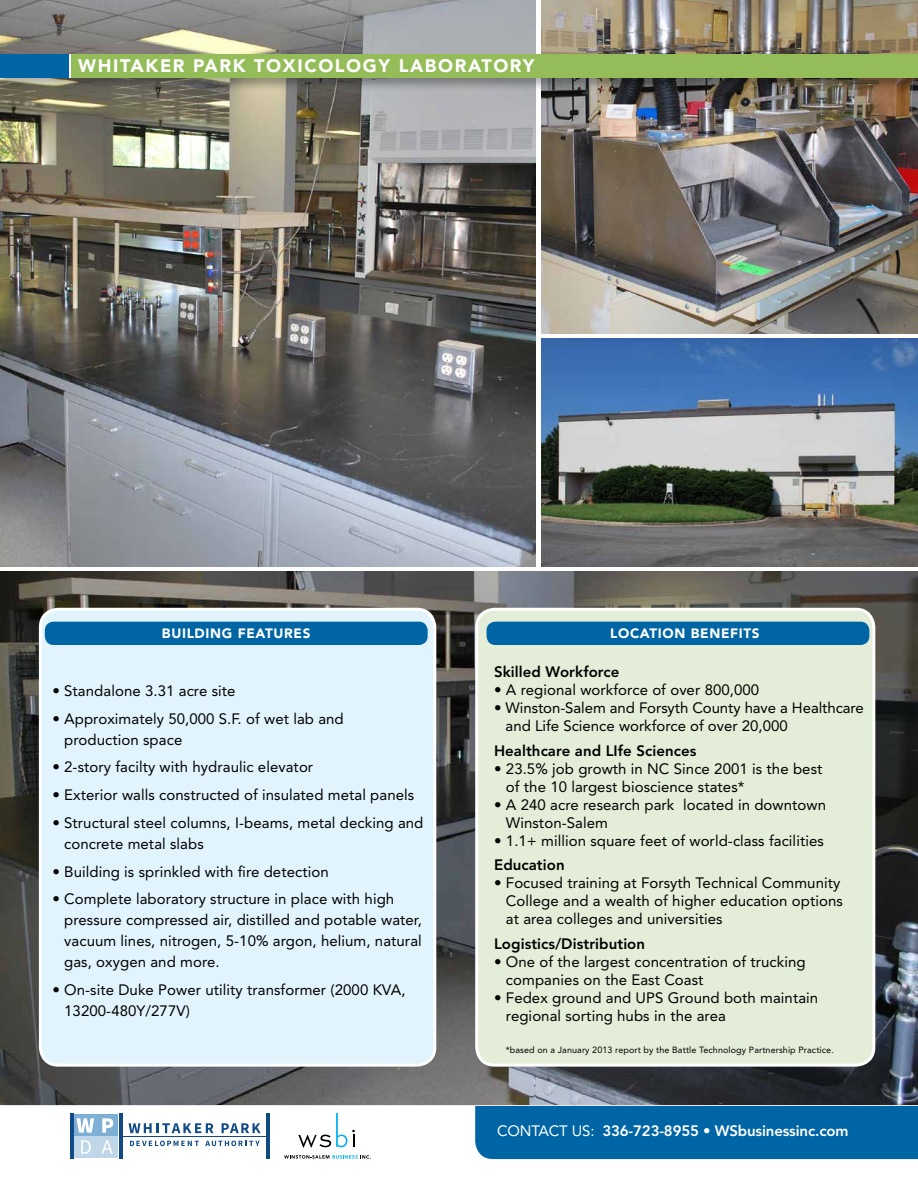
<style>
.page{position:relative;width:918px;height:1188px;background:#fff}
.page>*{position:absolute;margin:0;border:0;box-sizing:border-box;transform-origin:0 0}
.t1{font:900 18px "Avenir LT Std";letter-spacing:.09em;color:#fff}
.t2{font:15px/18px "Avenir LT Std";letter-spacing:.005em;color:#000}
.t3{font:800 15px "Avenir LT Std";letter-spacing:.005em;color:#000}
.t4{font:800 15px "Avenir LT Std";letter-spacing:-.01em;color:#fff}
.t5{font:900 13.5px "Avenir LT Std";letter-spacing:.05em;color:#fff}
.t6{font:9px "Avenir LT Std";letter-spacing:.01em;color:#000}
.s1{font-weight:400}
</style>
<div class="page">
<img style="left:0;top:0;width:536px;height:567px">
<img style="left:541px;top:0;width:377px;height:334px">
<div style="left:0;top:53px;width:918px;height:39px;background:#000;opacity:.3"></div>
<div style="left:2px;top:54px;width:916px;height:23px;background:#94bd59"></div>
<div style="left:475px;top:1106px;width:443px;height:53px;background:#0065a4"></div>
<img style="left:0;top:571px;width:918px;height:534px">
<img style="left:541px;top:338px;width:377px;height:229px">
<div style="left:40px;top:609px;width:395px;height:456px;background:#e1f4fd;border-radius:18px"></div>
<div style="left:39px;top:608px;width:397px;height:459px;border:3px solid #fff;border-radius:18px"></div>
<div style="left:477px;top:609px;width:397px;height:456px;background:#e4edd7;border-radius:18px"></div>
<div style="left:475px;top:608px;width:400px;height:459px;border:3px solid #fff;border-radius:18px"></div>
<div style="left:0;top:54px;width:70px;height:23px;background:#0065a4"></div>
<svg style="left:70px;top:54px;width:1px;height:23px"></svg>
<div style="left:45px;top:622px;width:383px;height:23px;background:#0065a4;border-radius:9px"></div>
<div style="left:487px;top:622px;width:382px;height:23px;background:#0065a4;border-radius:9px"></div>
<svg style="left:130px;top:1141px;width:69px;height:5px"></svg>
<svg style="left:205px;top:1141px;width:55px;height:5px"></svg>
<hr style="left:119px;top:1113px;width:3px;height:46px;background:#104b86">
<hr style="left:70px;top:1113px;width:4px;height:46px;background:#104b86">
<div style="left:75px;top:1115px;width:21px;height:21px;background:#7eafd4"></div>
<div style="left:75px;top:1137px;width:21px;height:21px;background:#c0d7e9"></div>
<div style="left:97px;top:1115px;width:21px;height:21px;background:#7eafd4"></div>
<div style="left:97px;top:1137px;width:21px;height:21px;background:#c0d7e9"></div>
<svg style="left:76px;top:1118px;width:18px;height:15px"></svg>
<svg style="left:102px;top:1118px;width:11px;height:15px"></svg>
<svg style="left:81px;top:1140px;width:10px;height:14px"></svg>
<svg style="left:102px;top:1140px;width:11px;height:14px"></svg>
<hr style="left:267px;top:1113px;width:3px;height:46px;background:#104b86">
<svg style="left:129px;top:1123px;width:85px;height:10px"></svg>
<svg style="left:222px;top:1123px;width:39px;height:10px"></svg>
<hr style="left:120px;top:1136px;width:148px;height:1px;background:#104b86">
<svg style="left:284px;top:1155px;width:87px;height:4px"></svg>
<svg style="left:298px;top:1113px;width:57px;height:35px"></svg>
<p class="t1" style="left:78px;top:55px;width:458px">WHITAKER PARK TOXICOLOGY LABORATORY</p>
<p class="t5" style="left:162px;top:625px;width:150px">BUILDING FEATURES</p>
<p class="t5" style="left:610px;top:626px;width:151px">LOCATION BENEFITS</p>
<p class="t2" style="left:52px;top:682px;width:185px">• Standalone 3.31 acre site</p>
<p class="t2" style="left:64px;top:708px;width:281px;line-height:21px;text-indent:-12px">• Approximately 50,000 S.F. of wet lab and production space</p>
<p class="t2" style="left:52px;top:758px;width:262px">• 2-story facilty with hydraulic elevator</p>
<p class="t2" style="left:52px;top:786px;width:363px">• Exterior walls constructed of insulated metal panels</p>
<p class="t2" style="left:64px;top:812px;width:361px;line-height:21px;text-indent:-12px">• Structural steel columns, I-beams, metal decking and concrete metal slabs</p>
<p class="t2" style="left:52px;top:863px;width:278px">• Building is sprinkled with fire detection</p>
<p class="t2" style="left:64px;top:889px;width:359px;line-height:21px;text-indent:-12px">• Complete laboratory structure in place with high pressure compressed air, distilled and potable water, vacuum lines, nitrogen, 5-10% argon, helium, natural gas, oxygen and more.</p>
<p class="t2" style="left:64px;top:980px;width:343px;line-height:21px;text-indent:-12px">• On-site Duke Power utility transformer (2000 KVA,<br>13200-480Y/277V)</p>
<p class="t3" style="left:494px;top:663px;width:127px">Skilled Workforce</p>
<p class="t2" style="left:494px;top:681px;width:267px">• A regional workforce of over 800,000</p>
<p class="t2" style="left:506px;top:699px;width:360px;text-indent:-12px">• Winston-Salem and Forsyth County have a Healthcare and Life Science workforce of over 20,000</p>
<p class="t3" style="left:494px;top:741px;width:204px">Healthcare and LIfe Sciences</p>
<p class="t2" style="left:506px;top:759px;width:318px;text-indent:-12px">• 23.5% job growth in NC Since 2001 is the best of the 10 largest bioscience states*</p>
<p class="t2" style="left:506px;top:795px;width:322px;text-indent:-12px">• A 240 acre research park located in downtown<br>Winston-Salem</p>
<p class="t2" style="left:494px;top:831px;width:331px">• 1.1+ million square feet of world-class facilities</p>
<p class="t3" style="left:494px;top:856px;width:72px">Education</p>
<p class="t2" style="left:506px;top:874px;width:339px;text-indent:-12px">• Focused training at Forsyth Technical Community<br>College and a wealth of higher education options at area colleges and universities</p>
<p class="t3" style="left:494px;top:935px;width:153px">Logistics/Distribution</p>
<p class="t2" style="left:506px;top:953px;width:301px;text-indent:-12px">• One of the largest concentration of trucking companies on the East Coast</p>
<p class="t2" style="left:506px;top:989px;width:314px;text-indent:-12px">• Fedex ground and UPS Ground both maintain regional sorting hubs in the area</p>
<p class="t6" style="left:506px;top:1045px;width:330px">*based on a January 2013 report by the Battle Technology Partnership Practice.</p>
<p class="t4" style="left:497px;top:1122px;width:353px"><span class="s1">CONTACT US:</span> 336-723-8955 • WSbusinessinc.com</p>
</div>
